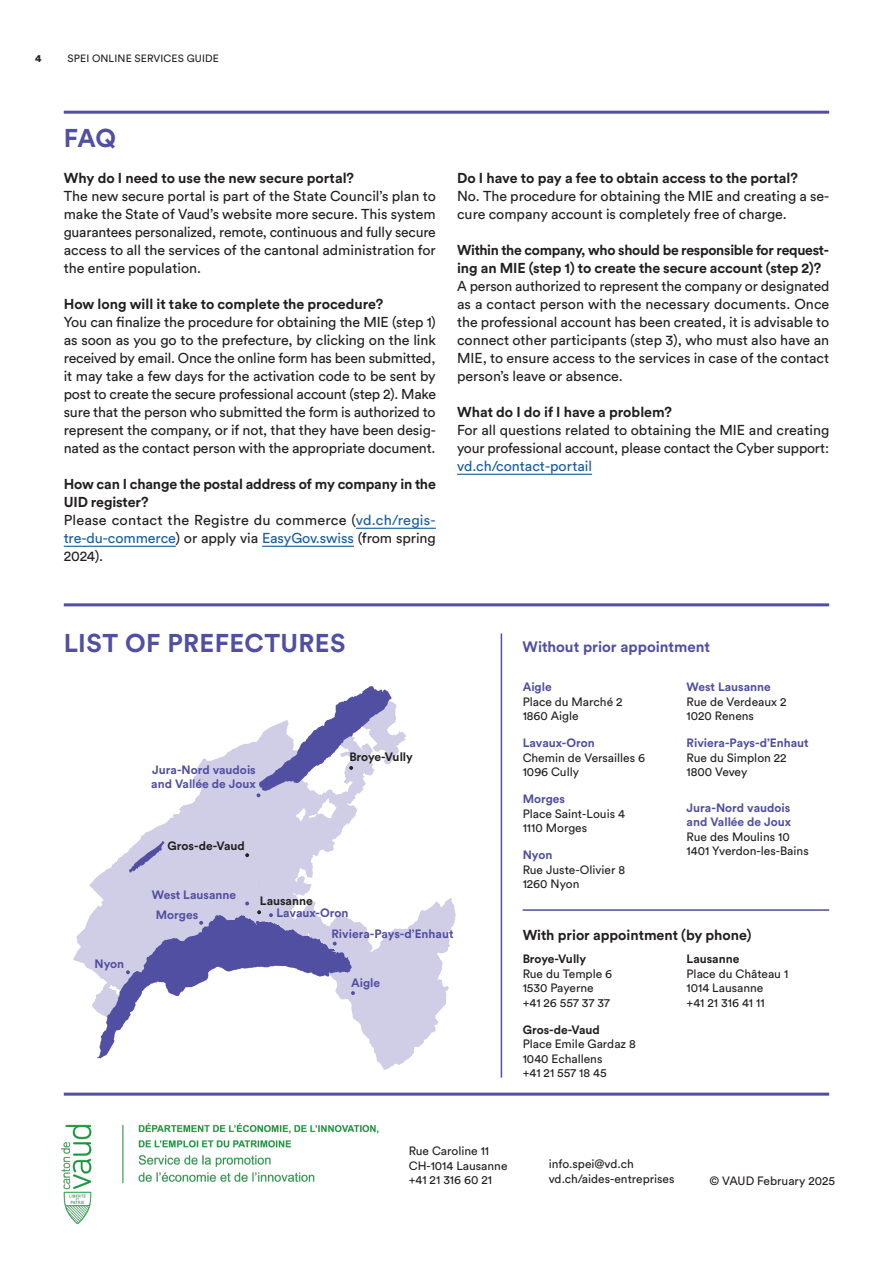
<style>
.page{position:relative;width:893px;height:1263px;background:#fff}
.page>*{position:absolute;margin:0;border:0;box-sizing:border-box;transform-origin:0 0}
.Titres{font:700 25.5px "Circular Std";letter-spacing:.015em;color:#504fa1}
.Sous-titres{font:700 15px "Circular Std";color:#504fa1}
.Texte_justifié{font:14.25px/18px "Circular Std";letter-spacing:-.005em;color:#231f20;text-align:justify}
.Texte_justifié-2{font:700 14.25px/18px "Circular Std";letter-spacing:-.005em;color:#231f20}
.Petit_texte_aligné_à_gauche{font:12px/14.4px "Circular Std";color:#231f20}
.Petit_texte_aligné_à_gauche-2{font:700 12px/14.4px "Circular Std";color:#504fa1}
.Petit_texte_aligné_à_gauche-3{font:700 12px "Circular Std";color:#231f20}
.t1{font:10.5px "Circular Std";letter-spacing:.01em;color:#231f20}
.t2{font:900 10.5px "Circular Std";color:#231f20}
.s1{color:#175d9e}
</style>
<div class="page">
<hr style="left:356px;top:528px;width:80px;height:1px;background:#175d9e">
<hr style="left:64px;top:546px;width:112px;height:1px;background:#175d9e">
<hr style="left:262px;top:546px;width:92px;height:1px;background:#175d9e">
<hr style="left:457px;top:474px;width:135px;height:1px;background:#175d9e">
<hr style="left:64px;top:603px;width:765px;height:3px;background:#504fa1">
<hr style="left:64px;top:1093px;width:765px;height:3px;background:#504fa1">
<hr style="left:64px;top:111px;width:765px;height:3px;background:#504fa1">
<hr style="left:523px;top:909px;width:306px;height:2px;background:#504fa1">
<hr style="left:501px;top:633px;width:1px;height:445px;background:#504fa1">
<svg style="left:73px;top:686px;width:383px;height:384px"></svg>
<img style="left:62px;top:1123px;width:316px;height:101px">
<p class="t2" style="left:35px;top:51px;width:8px">4</p>
<p class="t1" style="left:67px;top:52px;width:153px">SPEI ONLINE SERVICES GUIDE</p>
<p class="Titres" style="left:64px;top:122px;width:54px">FAQ</p>
<p class="Texte_justifié-2" style="left:64px;top:169px;width:292px">Why do I need to use the new secure portal?</p>
<p class="Texte_justifié" style="left:64px;top:187px;width:374px">The new secure portal is part of the State Council’s plan to make the State of Vaud’s website more secure. This system guarantees personalized, remote, continuous and fully secure access to all the services of the cantonal administration for the entire population.</p>
<p class="Texte_justifié-2" style="left:64px;top:295px;width:321px">How long will it take to complete the procedure?</p>
<p class="Texte_justifié" style="left:64px;top:313px;width:374px">You can finalize the procedure for obtaining the MIE (step 1) as soon as you go to the prefecture, by clicking on the link received by email. Once the online form has been submitted, it may take a few days for the activation code to be sent by post to create the secure professional account (step 2). Make sure that the person who submitted the form is authorized to represent the company, or if not, that they have been desig&shy;nated as the contact person with the appropriate document.</p>
<p class="Texte_justifié-2" style="left:64px;top:475px;width:374px">How can I change the postal address of my company in the<br>UID register?</p>
<p class="Texte_justifié" style="left:64px;top:511px;width:374px">Please contact the Registre du commerce (<span class="s1">vd.ch/regis&shy;tre-du-commerce</span>) or apply via <span class="s1">EasyGov.swiss</span> (from spring 2024).</p>
<p class="Texte_justifié-2" style="left:457px;top:169px;width:342px">Do I have to pay a fee to obtain access to the portal?</p>
<p class="Texte_justifié" style="left:457px;top:187px;width:374px">No. The procedure for obtaining the MIE and creating a se&shy;cure company account is completely free of charge.</p>
<p class="Texte_justifié-2" style="left:457px;top:241px;width:374px">Within the company, who should be responsible for request&shy;ing an MIE (step 1) to create the secure account (step 2)?</p>
<p class="Texte_justifié" style="left:457px;top:277px;width:374px">A person authorized to represent the company or designated as a contact person with the necessary documents. Once the professional account has been created, it is advisable to connect other participants (step 3), who must also have an MIE, to ensure access to the services in case of the contact person’s leave or absence.</p>
<p class="Texte_justifié-2" style="left:457px;top:403px;width:216px">What do I do if I have a problem?</p>
<p class="Texte_justifié" style="left:457px;top:421px;width:374px">For all questions related to obtaining the MIE and creating your professional account, please contact the Cyber support: <span class="s1">vd.ch/contact-portail</span></p>
<p class="Titres" style="left:64px;top:626px;width:283px">LIST OF PREFECTURES</p>
<p class="Petit_texte_aligné_à_gauche-2" style="left:151px;top:762px;width:106px">Jura-Nord vaudois and Vallée de Joux</p>
<p class="Petit_texte_aligné_à_gauche-3" style="left:168px;top:838px;width:79px">Gros-de-Vaud</p>
<p class="Petit_texte_aligné_à_gauche-2" style="left:152px;top:887px;width:86px">West Lausanne</p>
<p class="Petit_texte_aligné_à_gauche-3" style="left:260px;top:893px;width:54px">Lausanne</p>
<p class="Petit_texte_aligné_à_gauche-3" style="left:349px;top:749px;width:65px">Broye-Vully</p>
<p class="Petit_texte_aligné_à_gauche-2" style="left:156px;top:907px;width:44px">Morges</p>
<p class="Petit_texte_aligné_à_gauche-2" style="left:276px;top:905px;width:74px">Lavaux-Oron</p>
<p class="Sous-titres" style="left:523px;top:636px;width:189px">Without prior appointment</p>
<p class="Petit_texte_aligné_à_gauche-2" style="left:523px;top:680px;width:31px">Aigle</p>
<p class="Petit_texte_aligné_à_gauche" style="left:523px;top:694px;width:101px">Place du Marché 2</p>
<p class="Petit_texte_aligné_à_gauche" style="left:523px;top:709px;width:58px">1860 Aigle</p>
<p class="Petit_texte_aligné_à_gauche-2" style="left:523px;top:736px;width:74px">Lavaux-Oron</p>
<p class="Petit_texte_aligné_à_gauche" style="left:523px;top:750px;width:124px">Chemin de Versailles 6</p>
<p class="Petit_texte_aligné_à_gauche" style="left:523px;top:764px;width:58px">1096 Cully</p>
<p class="Petit_texte_aligné_à_gauche-2" style="left:523px;top:792px;width:44px">Morges</p>
<p class="Petit_texte_aligné_à_gauche" style="left:523px;top:806px;width:104px">Place Saint-Louis 4</p>
<p class="Petit_texte_aligné_à_gauche" style="left:523px;top:820px;width:66px">1110 Morges</p>
<p class="Petit_texte_aligné_à_gauche-2" style="left:523px;top:847px;width:31px">Nyon</p>
<p class="Petit_texte_aligné_à_gauche" style="left:523px;top:862px;width:104px">Rue Juste-Olivier 8</p>
<p class="Petit_texte_aligné_à_gauche" style="left:523px;top:876px;width:58px">1260 Nyon</p>
<p class="Petit_texte_aligné_à_gauche-2" style="left:687px;top:680px;width:86px">West Lausanne</p>
<p class="Petit_texte_aligné_à_gauche" style="left:687px;top:694px;width:101px">Rue de Verdeaux 2</p>
<p class="Petit_texte_aligné_à_gauche" style="left:687px;top:709px;width:69px">1020 Renens</p>
<p class="Petit_texte_aligné_à_gauche-2" style="left:687px;top:736px;width:124px">Riviera-Pays-d’Enhaut</p>
<p class="Petit_texte_aligné_à_gauche" style="left:687px;top:750px;width:102px">Rue du Simplon 22</p>
<p class="Petit_texte_aligné_à_gauche" style="left:687px;top:764px;width:62px">1800 Vevey</p>
<p class="Petit_texte_aligné_à_gauche-2" style="left:687px;top:800px;width:106px">Jura-Nord vaudois and Vallée de Joux</p>
<p class="Petit_texte_aligné_à_gauche" style="left:687px;top:829px;width:105px">Rue des Moulins 10</p>
<p class="Petit_texte_aligné_à_gauche" style="left:687px;top:843px;width:124px">1401 Yverdon-les-Bains</p>
<p class="Petit_texte_aligné_à_gauche-2" style="left:95px;top:957px;width:31px">Nyon</p>
<p class="Petit_texte_aligné_à_gauche-2" style="left:331px;top:927px;width:124px">Riviera-Pays-d’Enhaut</p>
<p class="Petit_texte_aligné_à_gauche-2" style="left:351px;top:975px;width:31px">Aigle</p>
<p class="Texte_justifié-2" style="left:523px;top:925px;width:230px">With prior appointment (by phone)</p>
<p class="Petit_texte_aligné_à_gauche-3" style="left:523px;top:951px;width:65px">Broye-Vully</p>
<p class="Petit_texte_aligné_à_gauche" style="left:523px;top:966px;width:91px">Rue du Temple 6</p>
<p class="Petit_texte_aligné_à_gauche" style="left:523px;top:981px;width:89px">1530 Payerne +41 26 557 37 37</p>
<p class="Petit_texte_aligné_à_gauche-3" style="left:523px;top:1022px;width:79px">Gros-de-Vaud</p>
<p class="Petit_texte_aligné_à_gauche" style="left:523px;top:1036px;width:115px">Place Emile Gardaz 8</p>
<p class="Petit_texte_aligné_à_gauche" style="left:523px;top:1051px;width:86px">1040 Echallens +41 21 557 18 45</p>
<p class="Petit_texte_aligné_à_gauche-3" style="left:687px;top:951px;width:54px">Lausanne</p>
<p class="Petit_texte_aligné_à_gauche" style="left:687px;top:966px;width:103px">Place du Château 1</p>
<p class="Petit_texte_aligné_à_gauche" style="left:687px;top:981px;width:80px">1014 Lausanne +41 21 316 41 11</p>
<p class="Petit_texte_aligné_à_gauche" style="left:409px;top:1143px;width:82px">Rue Caroline 11</p>
<p class="Petit_texte_aligné_à_gauche" style="left:409px;top:1158px;width:100px">CH-1014 Lausanne</p>
<p class="Petit_texte_aligné_à_gauche" style="left:409px;top:1172px;width:85px">+41 21 316 60 21</p>
<p class="Petit_texte_aligné_à_gauche" style="left:549px;top:1156px;width:87px">info.spei@vd.ch</p>
<p class="Petit_texte_aligné_à_gauche" style="left:549px;top:1171px;width:127px">vd.ch/aides-entreprises</p>
<p class="Petit_texte_aligné_à_gauche" style="left:709px;top:1173px;width:127px">© VAUD February 2025</p>
</div>
